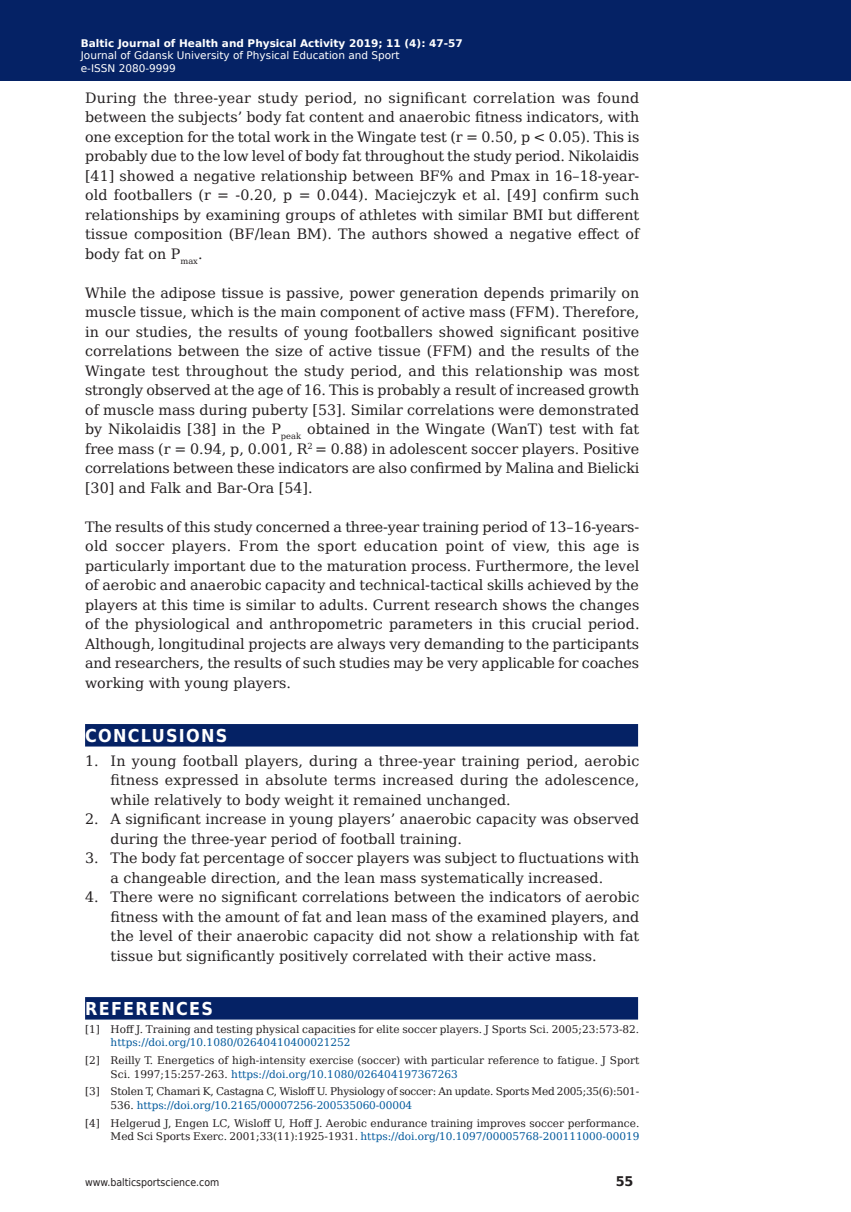
<style>
.page{position:relative;width:851px;height:1212px;background:#fff}
.page>*{position:absolute;margin:0;border:0;box-sizing:border-box;transform-origin:0 0}
.t1{font:700 17.85px "DejaVu Sans Condensed";letter-spacing:.07em;color:#fff}
.t2{font:14.25px/19.5px "DejaVu Serif";color:#231f20;text-align:justify}
.t3{font:700 13.35px "DejaVu Sans";color:#231f20;scale:.96 1}
.t4{font:10.5px/13.5px "DejaVu Serif";color:#231f20}
.t5{font:10.5px/13.5px "DejaVu Serif";letter-spacing:-.025em;color:#231f20}
.t6{font:10.5px/12.6px "DejaVu Sans";color:#fff}
.t7{font:700 10.5px "DejaVu Sans";color:#fff}
.t8{font:10.5px "DejaVu Serif";color:#01599c}
.t9{font:10.5px "DejaVu Sans Condensed";color:#231f20}
.s1{color:#01599c}
</style>
<div class="page">
<div style="left:85px;top:724px;width:553px;height:22px;background:#052265"></div>
<div style="left:85px;top:997px;width:553px;height:22px;background:#052265"></div>
<div style="left:0;top:0;width:850px;height:80px;background:#052265"></div>
<p class="t7" style="left:86px;top:34px;width:358px">Baltic Journal of Health and Physical Activity 2014; 1(1): 1-4</p>
<p class="t6" style="left:86px;top:48px;width:320px">Journal of Gdansk University of Physical Education and Sport e-I SN 2080-</p>
<p class="t7" style="left:81px;top:34px;width:383px">Baltic Journal of Health and Physical Activity 2019; 11 (4): 47-57</p>
<p class="t6" style="left:81px;top:49px;width:320px">Journal of Gdansk University of Physical Education and Sport</p>
<p class="t6" style="left:81px;top:62px;width:102px">e-ISSN 2080-99999</p>
<p class="t2" style="left:85px;top:88px;width:555px">During the three-year study period, no significant correlation was found between the subjects’ body fat content and anaerobic fitness indicators, with one exception for the total work in the Wingate test (r = 0.50, p &lt; 0.05). This is probably due to the low level of body fat throughout the study period. Nikolaidis [41] showed a negative relationship between BF% and Pmax in 16–18-year&shy;old footballers (r = -0.20, p = 0.044). Maciejczyk et al. [49] confirm such relationships by examining groups of athletes with similar BMI but different tissue composition (BF/lean BM). The authors showed a negative effect of body fat on P<sub>max</sub>.</p>
<p class="t2" style="left:85px;top:283px;width:555px">While the adipose tissue is passive, power generation depends primarily on muscle tissue, which is the main component of active mass (FFM). Therefore, in our studies, the results of young footballers showed significant positive correlations between the size of active tissue (FFM) and the results of the Wingate test throughout the study period, and this relationship was most strongly observed at the age of 16. This is probably a result of increased growth of muscle mass during puberty [53]. Similar correlations were demonstrated by Nikolaidis [38] in the P<sub>peak</sub> obtained in the Wingate (WanT) test with fat free mass (r = 0.94, p, 0.001, R<sup>2</sup> = 0.88) in adolescent soccer players. Positive correlations between these indicators are also confirmed by Malina and Bielicki [30] and Falk and Bar-Ora [54].</p>
<p class="t2" style="left:85px;top:517px;width:556px">The results of this study concerned a three-year training period of 13–16-years&shy;old soccer players. From the sport education point of view, this age is particularly important due to the maturation process. Furthermore, the level of aerobic and anaerobic capacity and technical-tactical skills achieved by the players at this time is similar to adults. Current research shows the changes of the physiological and anthropometric parameters in this crucial period.<br>Although, longitudinal projects are always very demanding to the participants and researchers, the results of such studies may be very applicable for coaches working with young players.</p>
<p class="t1" style="left:85px;top:721px;width:144px">CONCLUSIONS</p>
<p class="t2" style="left:111px;top:751px;width:530px;text-indent:-25px">1. In young football players, during a three-year training period, aerobic fitness expressed in absolute terms increased during the adolescence, while relatively to body weight it remained unchanged.</p>
<p class="t2" style="left:111px;top:809px;width:530px;text-indent:-25px">2. A significant increase in young players’ anaerobic capacity was observed during the three-year period of football training.</p>
<p class="t2" style="left:111px;top:848px;width:530px;text-indent:-25px">3. The body fat percentage of soccer players was subject to fluctuations with a changeable direction, and the lean mass systematically increased.</p>
<p class="t2" style="left:111px;top:887px;width:530px;text-indent:-25px">4. There were no significant correlations between the indicators of aerobic fitness with the amount of fat and lean mass of the examined players, and the level of their anaerobic capacity did not show a relationship with fat tissue but significantly positively correlated with their active mass.</p>
<p class="t1" style="left:85px;top:994px;width:129px">REFERENCES</p>
<p class="t4" style="left:85px;top:1022px;width:555px">[1] Hoff J. Training and testing physical capacities for elite soccer players. J Sports Sci. 2005;23:573-82.</p>
<p class="t8" style="left:111px;top:1035px;width:241px">https://doi.org/10.1080/02640410400021252</p>
<p class="t4" style="left:111px;top:1053px;width:530px;text-indent:-26px">[2] Reilly T. Energetics of high-intensity exercise (soccer) with particular reference to fatigue. J Sport<br>Sci. 1997;15:257-263. <span class="s1">https://doi.org/10.1080/026404197367263</span></p>
<p class="t5" style="left:111px;top:1085px;width:530px;text-indent:-26px">[3] Stolen T, Chamari K, Castagna C, Wisloff U. Physiology of soccer: An update. Sports Med 2005;35(6):501-<br>536. <span class="s1">https://doi.org/10.2165/00007256-200535060-00004</span></p>
<p class="t4" style="left:85px;top:1116px;width:555px;text-align:right">[4] Helgerud J, Engen LC, Wisloff U, Hoff J. Aerobic endurance training improves soccer performance.<br>Med Sci Sports Exerc. 2001;33(11):1925-1931. <span class="s1">https://doi.org/10.1097/00005768-200111000-00019</span></p>
<p class="t9" style="left:85px;top:1174px;width:136px">www.balticsportscience.com</p>
<p class="t3" style="left:615px;top:1170px;width:20px">55</p>
</div>
